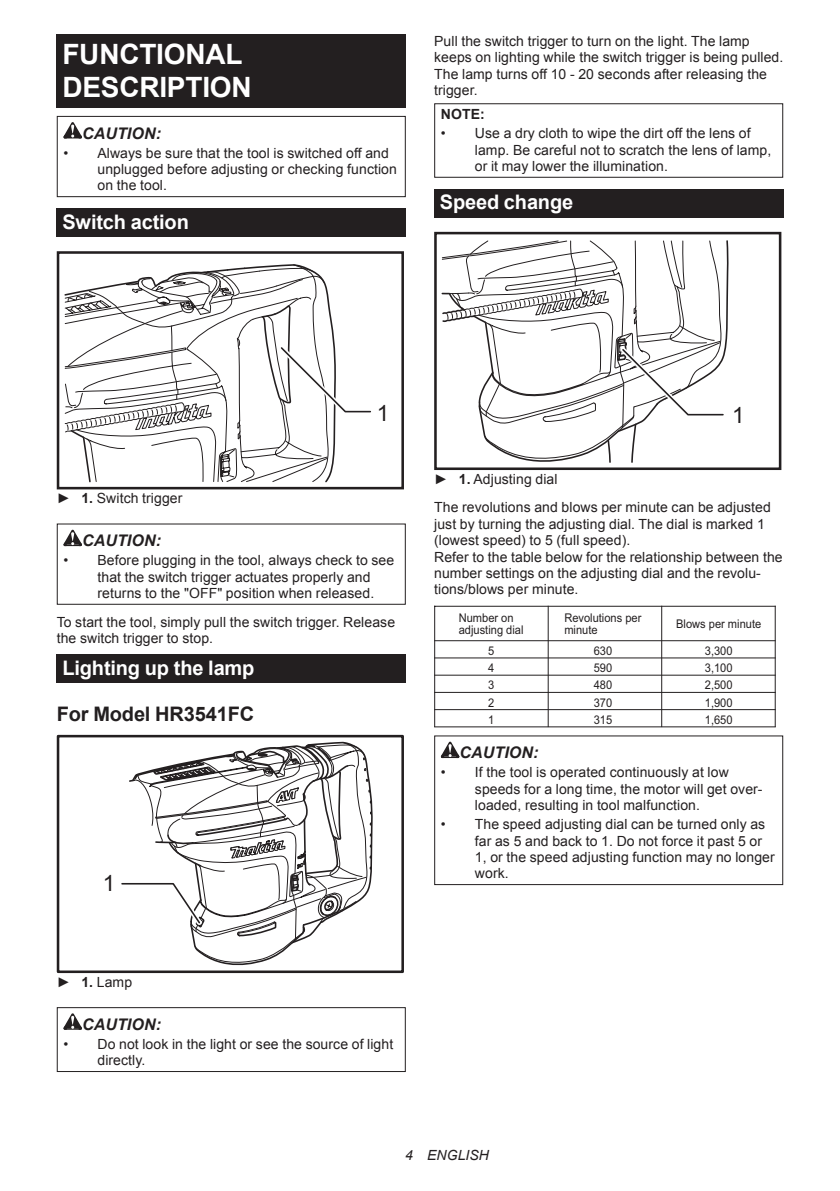
<style>
.page{position:relative;width:840px;height:1191px;background:#fff}
.page>*{position:absolute;margin:0;border:0;box-sizing:border-box;transform-origin:0 0}
.t1{font:700 28px/32.8px "Arial";letter-spacing:-.01em;color:#fff}
.t2{font:22.4px "Arial";color:#231f20}
.t3{font:700 20px "Arial";letter-spacing:-.01em;color:#fff}
.t4{font:700 20px "Arial";letter-spacing:-.01em;color:#231f20}
.t5{font:italic 700 16px "Arial";letter-spacing:.005em;color:#231f20}
.t6{font:14px/16.4px "Arial";letter-spacing:.005em;color:#231f20}
.t7{font:italic 14px "Arial";letter-spacing:.005em;color:#231f20}
.t8{font:700 14px "Arial";color:#231f20}
.t9{font:12px/17px "Arial";color:#231f20;text-align:justify;scale:.92 1}
.s1{font-weight:700}
</style>
<div class="page">
<div style="left:57px;top:34px;width:348px;height:74px;background:#231f20"></div>
<svg style="left:63px;top:122px;width:19px;height:16px"></svg>
<div style="left:57px;top:116px;width:348px;height:81px;border:1px solid #231f20"></div>
<div style="left:57px;top:208px;width:348px;height:29px;background:#231f20"></div>
<div style="left:57px;top:251px;width:347px;height:238px;border:3px solid #231f20"></div>
<svg style="left:63px;top:264px;width:312px;height:225px"></svg>
<svg style="left:63px;top:530px;width:19px;height:16px"></svg>
<div style="left:57px;top:523px;width:348px;height:82px;border:1px solid #231f20"></div>
<div style="left:57px;top:654px;width:348px;height:29px;background:#231f20"></div>
<svg style="left:121px;top:741px;width:251px;height:225px"></svg>
<div style="left:57px;top:735px;width:347px;height:238px;border:3px solid #231f20"></div>
<svg style="left:63px;top:1013px;width:19px;height:16px"></svg>
<div style="left:57px;top:1007px;width:348px;height:65px;border:1px solid #231f20"></div>
<div style="left:434px;top:103px;width:348px;height:75px;border:1px solid #231f20"></div>
<div style="left:434px;top:189px;width:348px;height:29px;background:#231f20"></div>
<div style="left:434px;top:232px;width:347px;height:238px;border:3px solid #231f20"></div>
<svg style="left:440px;top:240px;width:290px;height:230px"></svg>
<hr style="left:434px;top:606px;width:1px;height:120px;background:#231f20">
<hr style="left:434px;top:606px;width:340px;height:1px;background:#231f20">
<hr style="left:434px;top:640px;width:340px;height:1px;background:#231f20">
<hr style="left:434px;top:657px;width:340px;height:1px;background:#231f20">
<hr style="left:434px;top:675px;width:340px;height:1px;background:#231f20">
<hr style="left:434px;top:692px;width:340px;height:1px;background:#231f20">
<hr style="left:434px;top:709px;width:340px;height:1px;background:#231f20">
<hr style="left:434px;top:726px;width:340px;height:1px;background:#231f20">
<hr style="left:774px;top:606px;width:1px;height:120px;background:#231f20">
<hr style="left:661px;top:606px;width:1px;height:120px;background:#231f20">
<hr style="left:547px;top:606px;width:1px;height:120px;background:#231f20">
<svg style="left:440px;top:741px;width:19px;height:17px"></svg>
<div style="left:434px;top:735px;width:348px;height:150px;border:1px solid #231f20"></div>
<h1 class="t1" style="left:62px;top:38px;width:191px">FUNCTIONAL<br>DESCRIPTION</h1>
<p class="t5" style="left:82px;top:122px;width:80px">CAUTION:</p>
<p class="t6" style="left:97px;top:145px;width:301px;text-indent:-34px">• Always be sure that the tool is switched off and unplugged before adjusting or checking function on the tool.</p>
<h3 class="t3" style="left:62px;top:208px;width:128px">Switch action</h3>
<p class="t6" style="left:434px;top:33px;width:350px">Pull the switch trigger to turn on the light. The lamp keeps on lighting while the switch trigger is being pulled.<br>The lamp turns off 10 - 20 seconds after releasing the trigger.</p>
<p class="t8" style="left:440px;top:105px;width:45px">NOTE:</p>
<p class="t6" style="left:474px;top:125px;width:298px;text-indent:-34px">• Use a dry cloth to wipe the dirt off the lens of lamp. Be careful not to scratch the lens of lamp, or it may lower the illumination.</p>
<h3 class="t3" style="left:439px;top:189px;width:135px">Speed change</h3>
<h2 class="t2" style="left:377px;top:398px;width:14px">1</h2>
<p class="t6" style="left:57px;top:490px;width:127px">► <span class="s1">1.</span> Switch trigger</p>
<p class="t5" style="left:82px;top:530px;width:80px">CAUTION:</p>
<p class="t6" style="left:97px;top:552px;width:298px;text-indent:-34px">• Before plugging in the tool, always check to see that the switch trigger actuates properly and returns to the "OFF" position when released.</p>
<p class="t6" style="left:57px;top:614px;width:340px">To start the tool, simply pull the switch trigger. Release the switch trigger to stop.</p>
<h3 class="t3" style="left:62px;top:654px;width:193px">Lighting up the lamp</h3>
<h3 class="t4" style="left:57px;top:700px;width:199px">For Model HR3541FC</h3>
<h2 class="t2" style="left:103px;top:868px;width:14px">1</h2>
<h2 class="t2" style="left:731px;top:400px;width:14px">1</h2>
<p class="t6" style="left:434px;top:464px;width:338px;line-height:28.8px">► <span class="s1">1.</span> Adjusting dial<br>The revolutions and blows per minute can be adjusted</p>
<p class="t6" style="left:434px;top:516px;width:350px">just by turning the adjusting dial. The dial is marked 1 (lowest speed) to 5 (full speed).<br>Refer to the table below for the relationship between the number settings on the adjusting dial and the revolu&shy;tions/blows per minute.</p>
<p class="t9" style="left:458px;top:612px;width:72px;line-height:12px">Number on adjusting dial</p>
<p class="t9" style="left:564px;top:612px;width:85px;line-height:12px">Revolutions per minute</p>
<p class="t9" style="left:675px;top:615px;width:94px">Blows per minute</p>
<p class="t9" style="left:593px;top:642px;width:22px">630<br>590<br>480<br>370<br>315</p>
<p class="t9" style="left:704px;top:642px;width:32px">3,300<br>3,100<br>2,500<br>1,900<br>1,650</p>
<p class="t5" style="left:459px;top:741px;width:80px">CAUTION:</p>
<p class="t6" style="left:474px;top:764px;width:289px;text-indent:-34px">• If the tool is operated continuously at low speeds for a long time, the motor will get over&shy;loaded, resulting in tool malfunction.</p>
<p class="t6" style="left:474px;top:816px;width:301px;text-indent:-34px">• The speed adjusting dial can be turned only as far as 5 and back to 1. Do not force it past 5 or 1, or the speed adjusting function may no longer work.</p>
<p class="t9" style="left:488px;top:642px;width:8px">5<br>4<br>3<br>2<br>1</p>
<p class="t6" style="left:57px;top:973px;width:77px">► <span class="s1">1.</span> Lamp</p>
<p class="t5" style="left:82px;top:1013px;width:80px">CAUTION:</p>
<p class="t6" style="left:97px;top:1036px;width:297px;text-indent:-34px">• Do not look in the light or see the source of light directly.</p>
<p class="t7" style="left:405px;top:1146px;width:85px">4 ENGLISH</p>
</div>
